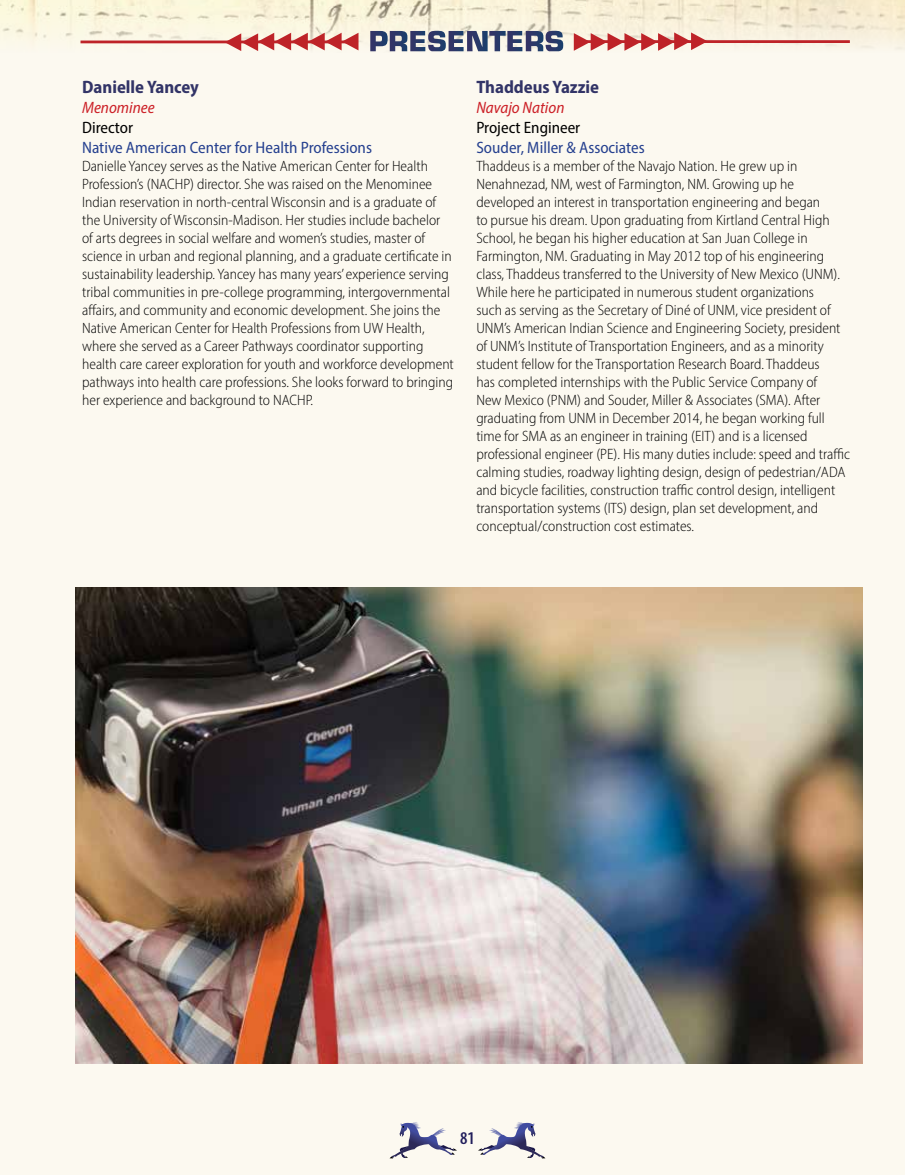
<style>
.page{position:relative;width:905px;height:1175px;background:#fff}
.page>*{position:absolute;margin:0;border:0;box-sizing:border-box;transform-origin:0 0}
.t1{font:700 semi-condensed 18px "Myriad Pro";color:#323467}
.t2{font:600 condensed 18px "Myriad Pro";color:#211e5b}
.t3{font:semi-condensed 16.5px "Myriad Pro";color:#25408f}
.t4{font:semi-condensed 16.5px "Myriad Pro";color:#000}
.t5{font:italic semi-condensed 16.5px "Myriad Pro";color:#cc2027}
.t6{font:300 semi-condensed 15px/18px "Myriad Pro";color:#000}
</style>
<div class="page">
<div style="left:0;top:0;width:904px;height:1174px;background:#fcf9f0"></div>
<svg style="left:390px;top:1122px;width:67px;height:36px"></svg>
<svg style="left:478px;top:1122px;width:67px;height:36px"></svg>
<img style="left:1px;top:0;width:903px;height:52px">
<img style="left:0;top:0;width:1px;height:34px">
<svg style="left:370px;top:31px;width:193px;height:20px"></svg>
<svg style="left:225px;top:33px;width:133px;height:18px"></svg>
<hr style="left:80px;top:41px;width:278px;height:2px;background:#be2328">
<svg style="left:573px;top:32px;width:134px;height:19px"></svg>
<hr style="left:574px;top:40px;width:275px;height:3px;background:#be2328">
<img style="left:76px;top:587px;width:786px;height:476px">
<p class="t1" style="left:82px;top:76px;width:118px">Danielle Yancey</p>
<p class="t5" style="left:82px;top:97px;width:74px">Menominee</p>
<p class="t4" style="left:82px;top:117px;width:53px">Director</p>
<p class="t3" style="left:82px;top:137px;width:291px">Native American Center for Health Professions</p>
<p class="t6" style="left:82px;top:156px;width:373px">Danielle Yancey serves as the Native American Center for Health Profession’s (NACHP) director. She was raised on the Menominee Indian reservation in north-central Wisconsin and is a graduate of the University of Wisconsin-Madison. Her studies include bachelor of arts degrees in social welfare and women’s studies, master of science in urban and regional planning, and a graduate certificate in sustainability leadership. Yancey has many years’ experience serving tribal communities in pre-college programming, intergovernmental affairs, and community and economic development. She joins the Native American Center for Health Professions from UW Health, where she served as a Career Pathways coordinator supporting health care career exploration for youth and workforce development pathways into health care professions. She looks forward to bringing her experience and background to NACHP.</p>
<p class="t1" style="left:476px;top:76px;width:124px">Thaddeus Yazzie</p>
<p class="t5" style="left:476px;top:97px;width:90px">Navajo Nation</p>
<p class="t4" style="left:476px;top:117px;width:105px">Project Engineer</p>
<p class="t3" style="left:476px;top:137px;width:170px">Souder, Miller &amp; Associates</p>
<p class="t6" style="left:476px;top:156px;width:375px">Thaddeus is a member of the Navajo Nation. He grew up in Nenahnezad, NM, west of Farmington, NM. Growing up he developed an interest in transportation engineering and began<br>to pursue his dream. Upon graduating from Kirtland Central High School, he began his higher education at San Juan College in Farmington, NM. Graduating in May 2012 top of his engineering class, Thaddeus transferred to the University of New Mexico (UNM).<br>While here he participated in numerous student organizations<br>such as serving as the Secretary of Diné of UNM, vice president of UNM’s American Indian Science and Engineering Society, president of UNM’s Institute of Transportation Engineers, and as a minority student fellow for the Transportation Research Board. Thaddeus<br>has completed internships with the Public Service Company of<br>New Mexico (PNM) and Souder, Miller &amp; Associates (SMA). After graduating from UNM in December 2014, he began working full time for SMA as an engineer in training (EIT) and is a licensed professional engineer (PE). His many duties include: speed and traffic calming studies, roadway lighting design, design of pedestrian/ADA and bicycle facilities, construction traffic control design, intelligent transportation systems (ITS) design, plan set development, and conceptual/construction cost estimates.</p>
<p class="t2" style="left:460px;top:1127px;width:16px">81</p>
</div>
